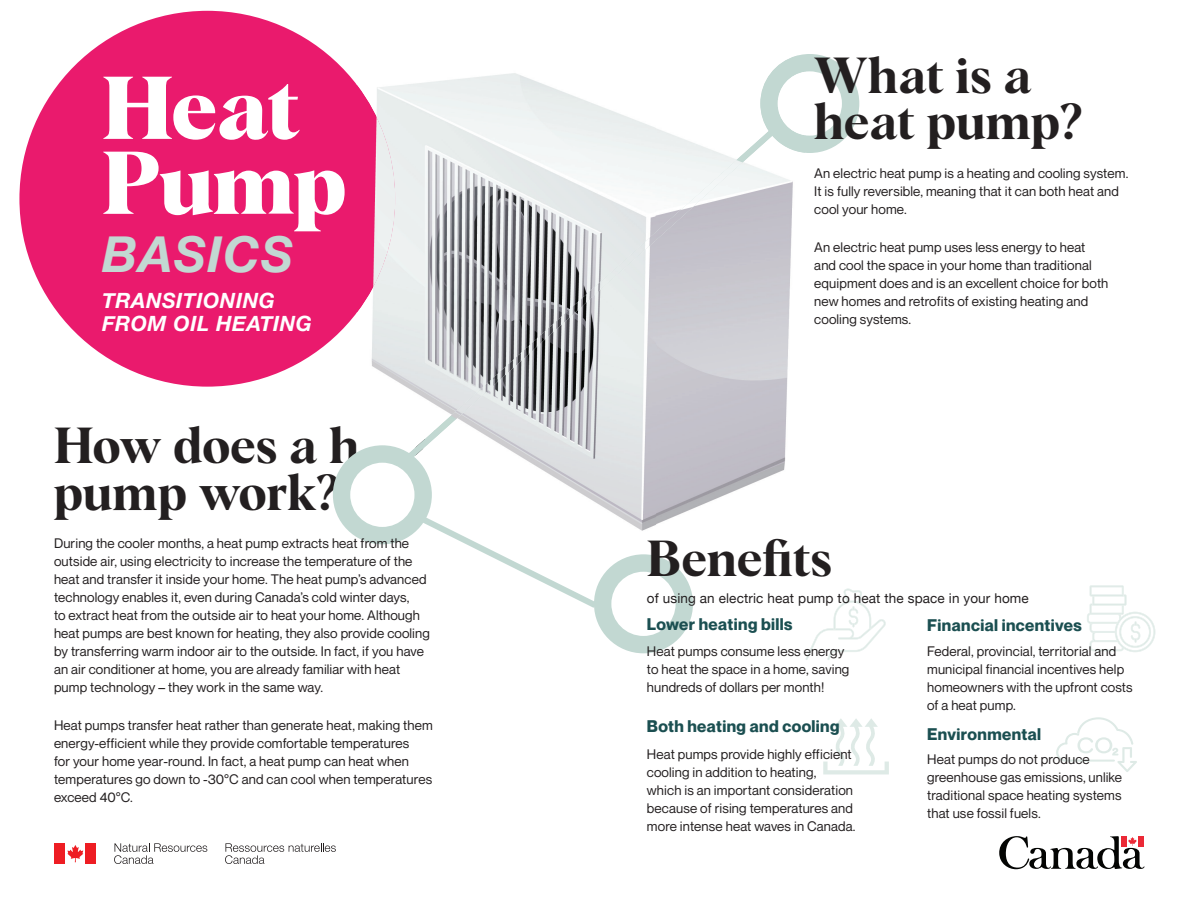
<style>
.page{position:relative;width:1188px;height:918px;background:#fff}
.page>*{position:absolute;margin:0;border:0;box-sizing:border-box;transform-origin:0 0}
.t1{font:700 87px/75px "Albra";letter-spacing:-.005em;color:#fff}
.t2{font:49.5px/46.5px "Albra Semi";letter-spacing:.005em;color:#231f20}
.t3{font:italic 700 49.5px "Helvetica Neue";letter-spacing:.025em;color:#c2d8d2}
.t4{font:italic 700 21px/22.5px "Helvetica Neue";letter-spacing:.025em;color:#fff}
.t5{font:700 16.5px "Neue Montreal";letter-spacing:.025em;color:#1b4f51}
.t6{font:13.5px/18px "Neue Montreal";letter-spacing:.01em;color:#231f20}
.t7{font:13.5px "Helvetica Neue";letter-spacing:.01em;color:#231f20}
</style>
<div class="page">
<div style="left:55px;top:843px;width:10px;height:21px;background:#ee1d23"></div>
<svg style="left:806px;top:589px;width:80px;height:71px"></svg>
<svg style="left:823px;top:718px;width:66px;height:56px"></svg>
<div style="left:760px;top:54px;width:99px;height:99px;background:#c2d8d2;border-radius:50%"></div>
<div style="left:778px;top:71px;width:64px;height:65px;background:#fff;border-radius:50%"></div>
<div style="left:19px;top:11px;width:376px;height:376px;background:#ea1a6d;border-radius:50%"></div>
<img style="left:371px;top:73px;width:422px;height:458px">
<img style="left:357px;top:85px;width:38px;height:228px">
<img style="left:760px;top:56px;width:45px;height:97px">
<img style="left:778px;top:72px;width:27px;height:63px">
<img style="left:719px;top:124px;width:61px;height:51px">
<img style="left:662px;top:175px;width:67px;height:51px">
<img style="left:605px;top:226px;width:67px;height:52px">
<img style="left:548px;top:277px;width:67px;height:52px">
<img style="left:491px;top:328px;width:67px;height:52px">
<img style="left:434px;top:379px;width:67px;height:52px">
<img style="left:382px;top:430px;width:61px;height:52px">
<div style="left:333px;top:445px;width:99px;height:99px;background:#c2d8d2;border-radius:50%"></div>
<div style="left:350px;top:463px;width:65px;height:64px;background:#fff;border-radius:50%"></div>
<div style="left:594px;top:554px;width:99px;height:99px;background:#c2d8d2;border-radius:50%"></div>
<div style="left:611px;top:572px;width:65px;height:64px;background:#fff;border-radius:50%"></div>
<svg style="left:410px;top:509px;width:193px;height:104px"></svg>
<svg style="left:1087px;top:585px;width:68px;height:67px"></svg>
<svg style="left:1056px;top:717px;width:81px;height:55px"></svg>
<svg style="left:999px;top:836px;width:146px;height:33px"></svg>
<div style="left:1122px;top:836px;width:5px;height:11px;background:#eb2936"></div>
<div style="left:1138px;top:836px;width:5px;height:11px;background:#eb2936"></div>
<svg style="left:67px;top:845px;width:16px;height:17px"></svg>
<div style="left:86px;top:843px;width:10px;height:21px;background:#ee1d23"></div>
<svg style="left:225px;top:843px;width:111px;height:21px"></svg>
<svg style="left:114px;top:843px;width:93px;height:21px"></svg>
<h1 class="t1" style="left:102px;top:66px;width:246px">Heat<br>Pump</h1>
<h1 class="t3" style="left:102px;top:215px;width:193px">BASICS</h1>
<h2 class="t4" style="left:102px;top:290px;width:211px">TRANSITIONING<br>FROM OIL HEATING</h2>
<h3 class="t2" style="left:54px;top:420px;width:378px">How does a heat pump work?</h3>
<p class="t6" style="left:54px;top:534px;width:357px">During the cooler months, a heat pump extracts heat from the</p>
<p class="t6" style="left:54px;top:552px;width:377px">outside air, using electricity to increase the temperature of the heat and transfer it inside your home. The heat pump’s advanced technology enables it, even during Canada’s cold winter days,<br>to extract heat from the outside air to heat your home. Although heat pumps are best known for heating, they also provide cooling by transferring warm indoor air to the outside. In fact, if you have an air conditioner at home, you are already familiar with heat pump technology – they work in the same way.</p>
<p class="t6" style="left:54px;top:717px;width:380px">Heat pumps transfer heat rather than generate heat, making them energy-efficient while they provide comfortable temperatures<br>for your home year-round. In fact, a heat pump can heat when temperatures go down to -30°C and can cool when temperatures exceed 40°C.</p>
<h3 class="t2" style="left:814px;top:49px;width:270px">What is a heat pump?</h3>
<p class="t6" style="left:814px;top:164px;width:316px">An electric heat pump is a heating and cooling system.<br>It is fully reversible, meaning that it can both heat and cool your home.</p>
<p class="t6" style="left:814px;top:238px;width:296px">An electric heat pump uses less energy to heat and cool the space in your home than traditional equipment does and is an excellent choice for both new homes and retrofits of existing heating and cooling systems.</p>
<h3 class="t2" style="left:647px;top:532px;width:187px">Bene˜ts</h3>
<p class="t7" style="left:647px;top:588px;width:383px">of using an electric heat pump to heat the space in your home</p>
<h4 class="t5" style="left:647px;top:614px;width:147px">Lower heating bills</h4>
<p class="t6" style="left:647px;top:643px;width:204px">Heat pumps consume less energy to heat the space in a home, saving hundreds of dollars per month!</p>
<h4 class="t5" style="left:647px;top:716px;width:194px">Both heating and cooling</h4>
<p class="t6" style="left:647px;top:745px;width:210px">Heat pumps provide highly efficient cooling in addition to heating,<br>which is an important consideration because of rising temperatures and more intense heat waves in Canada.</p>
<h4 class="t5" style="left:927px;top:615px;width:156px">Financial incentives</h4>
<p class="t6" style="left:927px;top:643px;width:207px">Federal, provincial, territorial and municipal financial incentives help homeowners with the upfront costs of a heat pump.</p>
<h4 class="t5" style="left:927px;top:724px;width:116px">Environmental</h4>
<p class="t6" style="left:927px;top:750px;width:197px">Heat pumps do not produce greenhouse gas emissions, unlike traditional space heating systems that use fossil fuels.</p>
</div>
